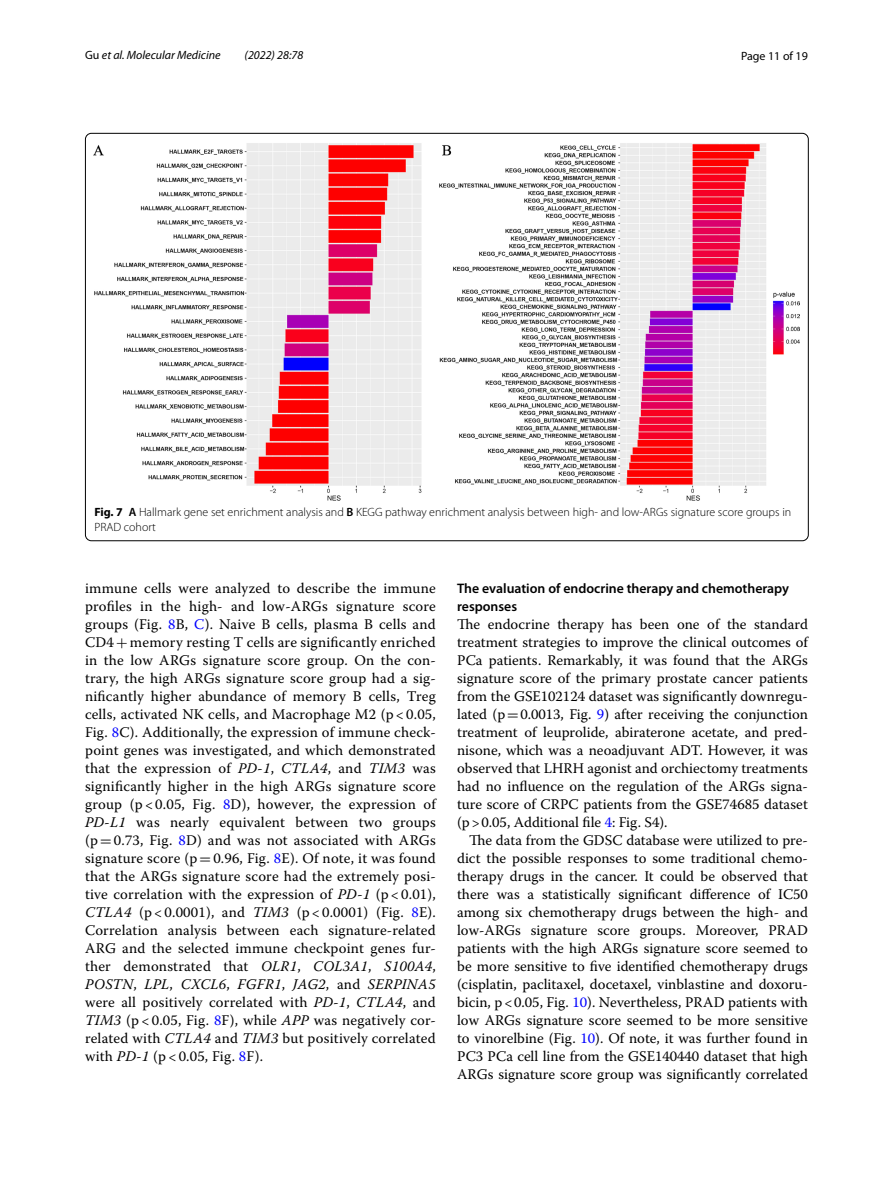
<style>
.page{position:relative;width:893px;height:1187px;background:#fff}
.page>*{position:absolute;margin:0;border:0;box-sizing:border-box;transform-origin:0 0}
.t1{font:14.7px/18px "Warnock Pro";color:#000;text-align:justify}
.t2{font:600 13.8px/18px "Myriad Pro";color:#000}
.t3{font:300 12px/15px "Myriad Pro";color:#000}
.t4{font:italic 12px "Myriad Pro";color:#000}
.t5{font:12px "Myriad Pro";color:#000}
.s1{font-style:normal}
.s2{font-weight:700}
.s3{font-weight:600}
.s4{color:#00f}
.s5{font-family:"MTSY"}
.s6{font-style:italic}
</style>
<div class="page">
<img style="left:94px;top:143px;width:706px;height:357px">
<p class="t4" style="left:85px;top:48px;width:137px"><span class="s1">Gu</span> et al. Molecular Medicine</p>
<p class="t4" style="left:245px;top:48px;width:60px">(2022) 28:78</p>
<p class="t5" style="left:741px;top:48px;width:68px">Page 11 of 19</p>
<p class="t3" style="left:94px;top:504px;width:698px"><span class="s2">Fig. 7</span> <span class="s3">A</span> Hallmark gene set enrichment analysis and <span class="s3">B</span> KEGG pathway enrichment analysis between high- and low-ARGs signature score groups in<br>PRAD cohort</p>
<p class="t1" style="left:85px;top:579px;width:352px">immune cells were analyzed to describe the immune profiles in the high- and low-ARGs signature score groups (Fig. <span class="s4">8</span>B, <span class="s4">C</span>). Naive B cells, plasma B cells and CD4<span class="s5">+</span> memory resting T cells are significantly enriched in the low ARGs signature score group. On the con&shy;trary, the high ARGs signature score group had a sig&shy;nificantly higher abundance of memory B cells, Treg cells, activated NK cells, and Macrophage M2 (p &lt; 0.05, Fig. <span class="s4">8</span>C). Additionally, the expression of immune check&shy;point genes was investigated, and which demonstrated that the expression of <span class="s6">PD-1</span>, <span class="s6">CTLA4</span>, and <span class="s6">TIM3</span> was significantly higher in the high ARGs signature score group (p &lt; 0.05, Fig. <span class="s4">8</span>D), however, the expression of <span class="s6">PD-L1</span> was nearly equivalent between two groups (p<span class="s5">=</span>0.73, Fig. <span class="s4">8</span>D) and was not associated with ARGs signature score (p<span class="s5">=</span>0.96, Fig. <span class="s4">8</span>E). Of note, it was found that the ARGs signature score had the extremely posi&shy;tive correlation with the expression of <span class="s6">PD-1</span> (p &lt; 0.01), <span class="s6">CTLA4</span> (p &lt; 0.0001), and <span class="s6">TIM3</span> (p &lt; 0.0001) (Fig. <span class="s4">8</span>E).<br>Correlation analysis between each signature-related ARG and the selected immune checkpoint genes fur&shy;ther demonstrated that <span class="s6">OLR1</span>, <span class="s6">COL3A1</span>, <span class="s6">S100A4</span>, <span class="s6">POSTN</span>, <span class="s6">LPL</span>, <span class="s6">CXCL6</span>, <span class="s6">FGFR1</span>, <span class="s6">JAG2</span>, and <span class="s6">SERPINA5 </span>were all positively correlated with <span class="s6">PD-1</span>, <span class="s6">CTLA4</span>, and <span class="s6">TIM3</span> (p &lt; 0.05, Fig. <span class="s4">8</span>F), while <span class="s6">APP</span> was negatively cor&shy;related with <span class="s6">CTLA4</span> and <span class="s6">TIM3</span> but positively correlated with <span class="s6">PD-1</span> (p &lt; 0.05, Fig. <span class="s4">8</span>F).</p>
<p class="t2" style="left:457px;top:578px;width:333px">The evaluation of endocrine therapy and chemotherapy responses</p>
<p class="t1" style="left:457px;top:614px;width:352px">The endocrine therapy has been one of the standard treatment strategies to improve the clinical outcomes of PCa patients. Remarkably, it was found that the ARGs signature score of the primary prostate cancer patients from the GSE102124 dataset was significantly downregu&shy;lated (p<span class="s5">=</span>0.0013, Fig. <span class="s4">9</span>) after receiving the conjunction treatment of leuprolide, abiraterone acetate, and pred&shy;nisone, which was a neoadjuvant ADT. However, it was observed that LHRH agonist and orchiectomy treatments had no influence on the regulation of the ARGs signa&shy;ture score of CRPC patients from the GSE74685 dataset (p&gt;0.05, Additional file <span class="s4">4</span>: Fig. S4).</p>
<p class="t1" style="left:457px;top:830px;width:352px;text-indent:12px">The data from the GDSC database were utilized to pre&shy;dict the possible responses to some traditional chemo&shy;therapy drugs in the cancer. It could be observed that there was a statistically significant difference of IC50 among six chemotherapy drugs between the high- and low-ARGs signature score groups. Moreover, PRAD patients with the high ARGs signature score seemed to be more sensitive to five identified chemotherapy drugs (cisplatin, paclitaxel, docetaxel, vinblastine and doxoru&shy;bicin, p&lt;0.05, Fig. <span class="s4">10</span>). Nevertheless, PRAD patients with low ARGs signature score seemed to be more sensitive to vinorelbine (Fig. <span class="s4">10</span>). Of note, it was further found in PC3 PCa cell line from the GSE140440 dataset that high ARGs signature score group was significantly correlated</p>
</div>
